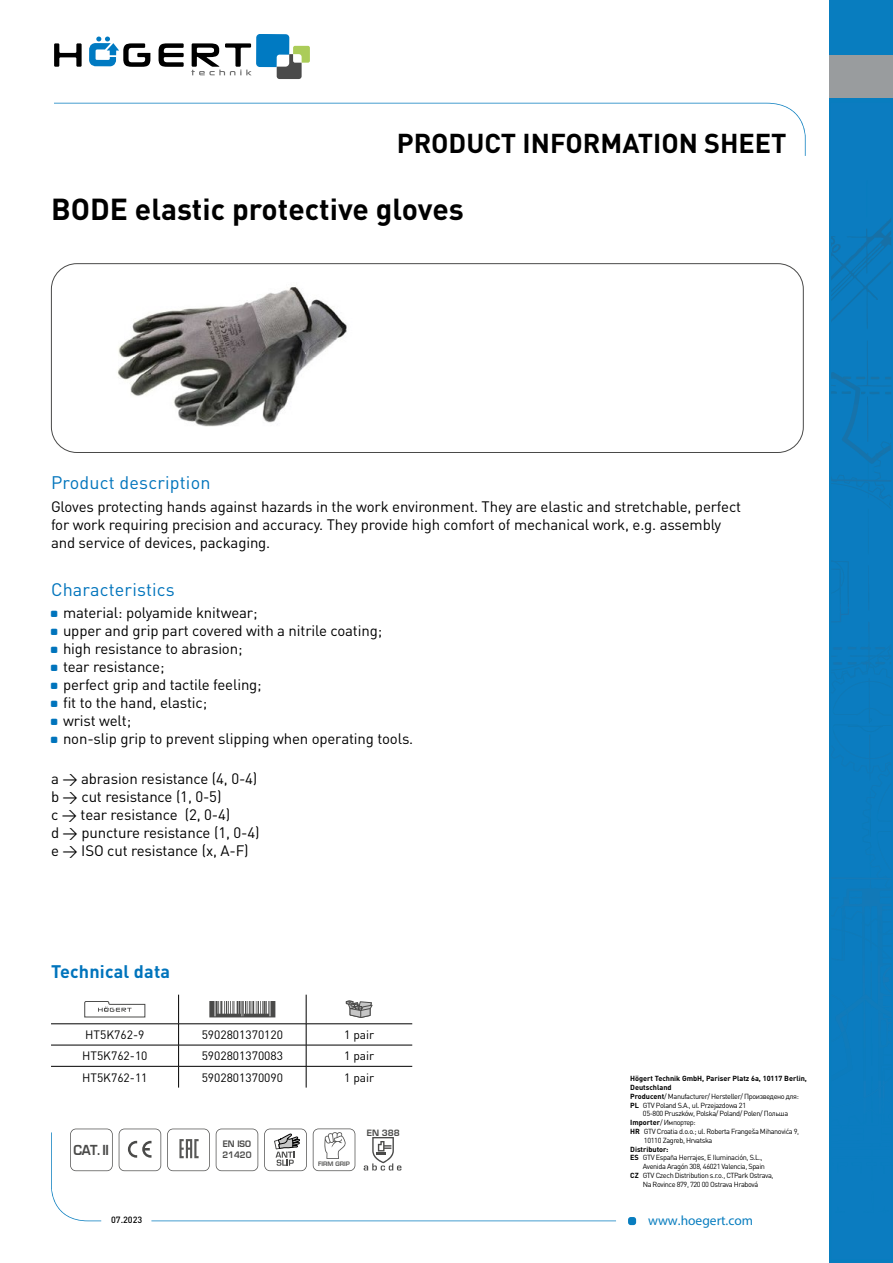
<style>
.page{position:relative;width:893px;height:1263px;background:#fff}
.page>*{position:absolute;margin:0;border:0;box-sizing:border-box;transform-origin:0 0}
.t1{font:700 30px "DIN Pro";color:#000}
.t2{font:700 27px "DIN Pro";color:#000}
.t3{font:18px "DIN Pro";letter-spacing:.01em;color:#0074bc}
.t4{font:700 18px "DIN Pro";letter-spacing:.01em;color:#0074bc}
.t5{font:15px/18px "DIN Pro";letter-spacing:-.01em;color:#000}
.t6{font:13.5px "Myriad Pro";color:#087dbf}
.t7{font:700 13.5px "Euromode";color:#4a4a49;scale:.93 1}
.t8{font:12px "DIN Pro";color:#000}
.t9{font:500 9px "DIN Pro";color:#000}
.t10{font:700 8.7px/10.5px "Euromode";color:#4a4a49;scale:.95 1}
.t11{font:700 8.55px "Euromode";color:#4a4a49}
.t12{font:7.35px "DIN Pro";letter-spacing:-.05em;color:#000}
.t13{font:700 7.35px "DIN Pro";color:#000}
.t14{font:700 6px "Euromode";color:#575756}
.s1{font-weight:700}
</style>
<div class="page">
<svg style="left:54px;top:43px;width:28px;height:24px"></svg>
<svg style="left:159px;top:43px;width:25px;height:24px"></svg>
<svg style="left:89px;top:37px;width:61px;height:30px"></svg>
<svg style="left:191px;top:34px;width:119px;height:45px"></svg>
<svg style="left:54px;top:103px;width:752px;height:53px"></svg>
<div style="left:628px;top:1217px;width:8px;height:8px;background:#087dbf;border-radius:3px"></div>
<svg style="left:51px;top:1132px;width:565px;height:89px"></svg>
<div style="left:830px;top:0;width:63px;height:1263px;background:#087dbf"></div>
<img style="left:831px;top:273px;width:50px;height:56px">
<img style="left:867px;top:222px;width:24px;height:44px">
<img style="left:831px;top:222px;width:56px;height:42px">
<svg style="left:831px;top:341px;width:60px;height:565px"></svg>
<img style="left:863px;top:906px;width:28px;height:76px">
<img style="left:831px;top:877px;width:60px;height:2px">
<img style="left:848px;top:647px;width:43px;height:3px">
<div style="left:830px;top:56px;width:63px;height:42px;background:#999c9e"></div>
<div style="left:51px;top:263px;width:753px;height:190px;border:1px solid #4a4a49;border-radius:26px"></div>
<hr style="left:51px;top:1023px;width:128px;height:1px;background:#000">
<hr style="left:179px;top:1023px;width:127px;height:1px;background:#000">
<hr style="left:306px;top:1023px;width:106px;height:1px;background:#000">
<hr style="left:51px;top:1045px;width:128px;height:1px;background:#000">
<hr style="left:179px;top:1045px;width:127px;height:1px;background:#000">
<hr style="left:306px;top:1045px;width:106px;height:1px;background:#000">
<hr style="left:51px;top:1066px;width:128px;height:1px;background:#000">
<hr style="left:179px;top:1066px;width:127px;height:1px;background:#000">
<svg style="left:178px;top:995px;width:1px;height:92px"></svg>
<hr style="left:306px;top:1066px;width:106px;height:1px;background:#000">
<svg style="left:306px;top:995px;width:1px;height:92px"></svg>
<svg style="left:84px;top:1001px;width:61px;height:16px"></svg>
<svg style="left:209px;top:1001px;width:66px;height:16px"></svg>
<svg style="left:346px;top:1001px;width:26px;height:17px"></svg>
<img style="left:117px;top:287px;width:230px;height:140px">
<svg style="left:70px;top:1128px;width:43px;height:43px"></svg>
<svg style="left:119px;top:1128px;width:42px;height:43px"></svg>
<svg style="left:167px;top:1128px;width:43px;height:43px"></svg>
<svg style="left:216px;top:1128px;width:42px;height:43px"></svg>
<svg style="left:264px;top:1128px;width:43px;height:43px"></svg>
<svg style="left:313px;top:1128px;width:42px;height:43px"></svg>
<svg style="left:364px;top:1137px;width:37px;height:33px"></svg>
<h2 class="t2" style="left:397px;top:121px;width:391px">PRODUCT INFORMATION SHEET</h2>
<h1 class="t1" style="left:51px;top:184px;width:414px">BODE elastic protective gloves</h1>
<p class="t3" style="left:51px;top:471px;width:161px">Product description</p>
<p class="t5" style="left:51px;top:497px;width:692px">Gloves protecting hands against hazards in the work environment. They are elastic and stretchable, perfect for work requiring precision and accuracy. They provide high comfort of mechanical work, e.g. assembly and service of devices, packaging.</p>
<p class="t3" style="left:51px;top:577px;width:125px">Characteristics</p>
<p class="t5" style="left:63px;top:603px;width:352px">material: polyamide knitwear;<br>upper and grip part covered with a nitrile coating; high resistance to abrasion;<br>tear resistance;<br>perfect grip and tactile feeling;<br>fit to the hand, elastic;<br>wrist welt;<br>non-slip grip to prevent slipping when operating tools.</p>
<p class="t5" style="left:51px;top:769px;width:210px">a → abrasion resistance (4, 0-4) b → cut resistance (1, 0-5)<br>c → tear resistance (2, 0-4)<br>d → puncture resistance (1, 0-4) e → ISO cut resistance (x, A-F)</p>
<p class="t4" style="left:51px;top:957px;width:121px">Technical data</p>
<p class="t8" style="left:85px;top:1026px;width:61px">HT5K762-9</p>
<p class="t8" style="left:202px;top:1026px;width:83px">5902801370120</p>
<p class="t8" style="left:344px;top:1026px;width:32px">1 pair</p>
<p class="t8" style="left:82px;top:1048px;width:67px">HT5K762-10</p>
<p class="t8" style="left:202px;top:1048px;width:83px">5902801370083</p>
<p class="t8" style="left:344px;top:1048px;width:32px">1 pair</p>
<p class="t8" style="left:82px;top:1069px;width:67px">HT5K762-11</p>
<p class="t8" style="left:202px;top:1069px;width:83px">5902801370090</p>
<p class="t8" style="left:344px;top:1069px;width:32px">1 pair</p>
<p class="t7" style="left:74px;top:1142px;width:39px">CAT. II</p>
<p class="t10" style="left:222px;top:1139px;width:32px">EN ISO<br>21420</p>
<p class="t14" style="left:318px;top:1160px;width:33px">FIRM GRIP</p>
<p class="t11" style="left:367px;top:1127px;width:34px">EN 388</p>
<p class="t13" style="left:630px;top:1072px;width:178px">Högert Technik GmbH, Pariser Platz 6a, 10117 Berlin,</p>
<p class="t13" style="left:630px;top:1081px;width:43px">Deutschland</p>
<p class="t12" style="left:630px;top:1091px;width:170px"><span class="s1">Producent</span>/ Manufacturer/ Hersteller/ Произведено для:</p>
<p class="t12" style="left:630px;top:1100px;width:117px"><span class="s1">PL</span> GTV Poland S.A., ul. Przejazdowa 21</p>
<p class="t12" style="left:643px;top:1109px;width:147px">05-800 Pruszków, Polska/ Poland/ Polen/ Польша</p>
<p class="t12" style="left:630px;top:1117px;width:67px"><span class="s1">Importer</span>/ Импортер:</p>
<p class="t12" style="left:630px;top:1126px;width:171px"><span class="s1">HR</span> GTV Croatia d.o.o.; ul. Roberta Frangeša Mihanovića 9,</p>
<p class="t12" style="left:644px;top:1135px;width:70px">10110 Zagreb, Hrvatska</p>
<p class="t13" style="left:630px;top:1143px;width:40px">Distributor:</p>
<p class="t12" style="left:630px;top:1153px;width:134px"><span class="s1">ES</span> GTV España Herrajes, E Iluminación, S.L.,</p>
<p class="t12" style="left:643px;top:1161px;width:124px">Avenida Aragón 308, 46021 Valencia, Spain</p>
<p class="t12" style="left:630px;top:1170px;width:145px"><span class="s1">CZ</span> GTV Czech Distribution s.r.o., CTPark Ostrava,</p>
<p class="t12" style="left:643px;top:1179px;width:117px">Na Rovince 879, 720 00 Ostrava Hrabová</p>
<p class="t9" style="left:111px;top:1213px;width:33px">07.2023</p>
<p class="t6" style="left:648px;top:1212px;width:107px">www.hoegert.com</p>
</div>
